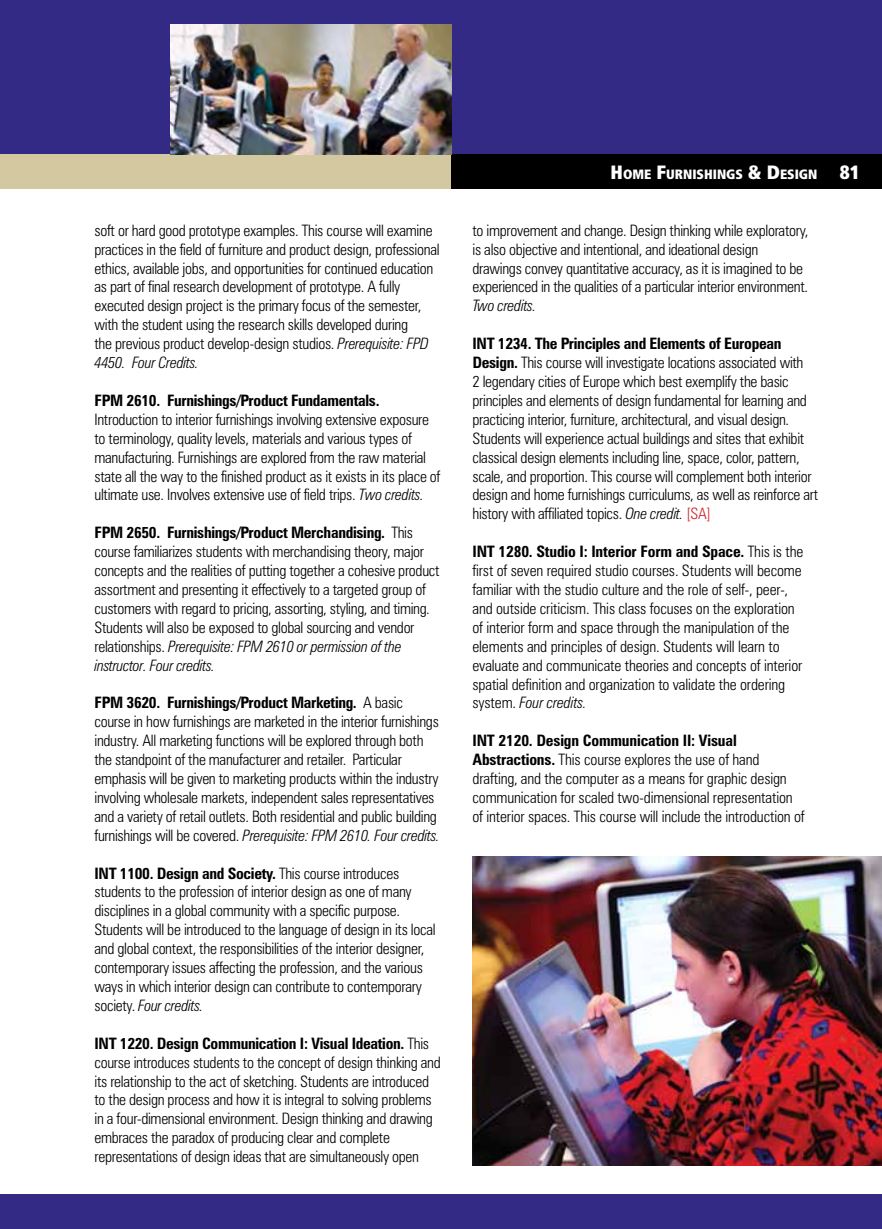
<style>
.page{position:relative;width:882px;height:1229px;background:#fff}
.page>*{position:absolute;margin:0;border:0;box-sizing:border-box;transform-origin:0 0}
.t1{font:300 condensed 15.75px/18.9px "Zurich BT";letter-spacing:-.02em;color:#000}
.t2{font:700 condensed 15.75px "Zurich BT";letter-spacing:-.02em;color:#000}
.t3{font:italic 300 condensed 15.75px "Zurich BT";letter-spacing:-.02em;color:#000}
.t4{font:900 condensed 13.47px "Frutiger";color:#fff}
.s1{font-style:italic}
.s2{font-weight:700}
.s3{font-size:19.25px}
.s4{color:#d2232a}
</style>
<div class="page">
<div style="left:0;top:0;width:882px;height:189px;background:#332a86"></div>
<div style="left:0;top:154px;width:648px;height:35px;background:#d3c89f"></div>
<div style="left:452px;top:155px;width:430px;height:34px;background:#000"></div>
<div style="left:0;top:1194px;width:882px;height:34px;background:#332a86"></div>
<img style="left:170px;top:24px;width:282px;height:131px">
<img style="left:472px;top:856px;width:410px;height:309px">
<p class="t1" style="left:94px;top:220px;width:347px">soft or hard good prototype examples. This course will examine practices in the field of furniture and product design, professional ethics, available jobs, and opportunities for continued education as part of final research development of prototype. A fully executed design project is the primary focus of the semester, with the student using the research skills developed during<br>the previous product develop-design studios. <span class="s1">Prerequisite: FPD 4450. Four Credits.</span></p>
<p class="t2" style="left:94px;top:391px;width:287px">FPM 2610. Furnishings/Product Fundamentals.</p>
<p class="t1" style="left:94px;top:409px;width:347px">Introduction to interior furnishings involving extensive exposure to terminology, quality levels, materials and various types of manufacturing. Furnishings are explored from the raw material state all the way to the finished product as it exists in its place of ultimate use. Involves extensive use of field trips. <span class="s1">Two credits.</span></p>
<p class="t1" style="left:94px;top:523px;width:347px"><span class="s2">FPM 2650. Furnishings/Product Merchandising.</span> This course familiarizes students with merchandising theory, major concepts and the realities of putting together a cohesive product assortment and presenting it effectively to a targeted group of customers with regard to pricing, assorting, styling, and timing.<br>Students will also be exposed to global sourcing and vendor relationships. <span class="s1">Prerequisite: FPM 2610 or permission of the instructor. Four credits.</span></p>
<p class="t1" style="left:94px;top:693px;width:347px"><span class="s2">FPM 3620. Furnishings/Product Marketing.</span> A basic course in how furnishings are marketed in the interior furnishings industry. All marketing functions will be explored through both the standpoint of the manufacturer and retailer. Particular emphasis will be given to marketing products within the industry involving wholesale markets, independent sales representatives and a variety of retail outlets. Both residential and public building furnishings will be covered. <span class="s1">Prerequisite: FPM 2610. Four credits.</span></p>
<p class="t1" style="left:94px;top:863px;width:343px"><span class="s2">INT 1100. Design and Society.</span> This course introduces students to the profession of interior design as one of many disciplines in a global community with a specific purpose.<br>Students will be introduced to the language of design in its local and global context, the responsibilities of the interior designer, contemporary issues affecting the profession, and the various ways in which interior design can contribute to contemporary society. <span class="s1">Four credits.</span></p>
<p class="t1" style="left:94px;top:1033px;width:348px"><span class="s2">INT 1220. Design Communication I: Visual Ideation.</span> This course introduces students to the concept of design thinking and its relationship to the act of sketching. Students are introduced to the design process and how it is integral to solving problems in a four-dimensional environment. Design thinking and drawing embraces the paradox of producing clear and complete representations of design ideas that are simultaneously open</p>
<p class="t4" style="left:611px;top:166px;width:251px"><span class="s3">H</span>OME <span class="s3">F</span>URNISHINGS <span class="s3">&amp; D</span>ESIGN <span class="s3">81</span></p>
<p class="t1" style="left:472px;top:220px;width:337px">to improvement and change. Design thinking while exploratory, is also objective and intentional, and ideational design drawings convey quantitative accuracy, as it is imagined to be experienced in the qualities of a particular interior environment.</p>
<p class="t3" style="left:472px;top:296px;width:65px">Two credits.</p>
<p class="t1" style="left:472px;top:334px;width:347px"><span class="s2">INT 1234. The Principles and Elements of European Design.</span> This course will investigate locations associated with<br>2 legendary cities of Europe which best exemplify the basic principles and elements of design fundamental for learning and practicing interior, furniture, architectural, and visual design.<br>Students will experience actual buildings and sites that exhibit classical design elements including line, space, color, pattern, scale, and proportion. This course will complement both interior design and home furnishings curriculums, as well as reinforce art history with affiliated topics. <span class="s1">One credit.</span> <span class="s4">[SA]</span></p>
<p class="t1" style="left:472px;top:542px;width:332px"><span class="s2">INT 1280. Studio I: Interior Form and Space.</span> This is the first of seven required studio courses. Students will become familiar with the studio culture and the role of self-, peer-, and outside criticism. This class focuses on the exploration of interior form and space through the manipulation of the elements and principles of design. Students will learn to evaluate and communicate theories and concepts of interior spatial definition and organization to validate the ordering system. <span class="s1">Four credits.</span></p>
<p class="t1" style="left:472px;top:731px;width:334px"><span class="s2">INT 2120. Design Communication II: Visual Abstractions.</span> This course explores the use of hand drafting, and the computer as a means for graphic design communication for scaled two-dimensional representation of interior spaces. This course will include the introduction of</p>
</div>
